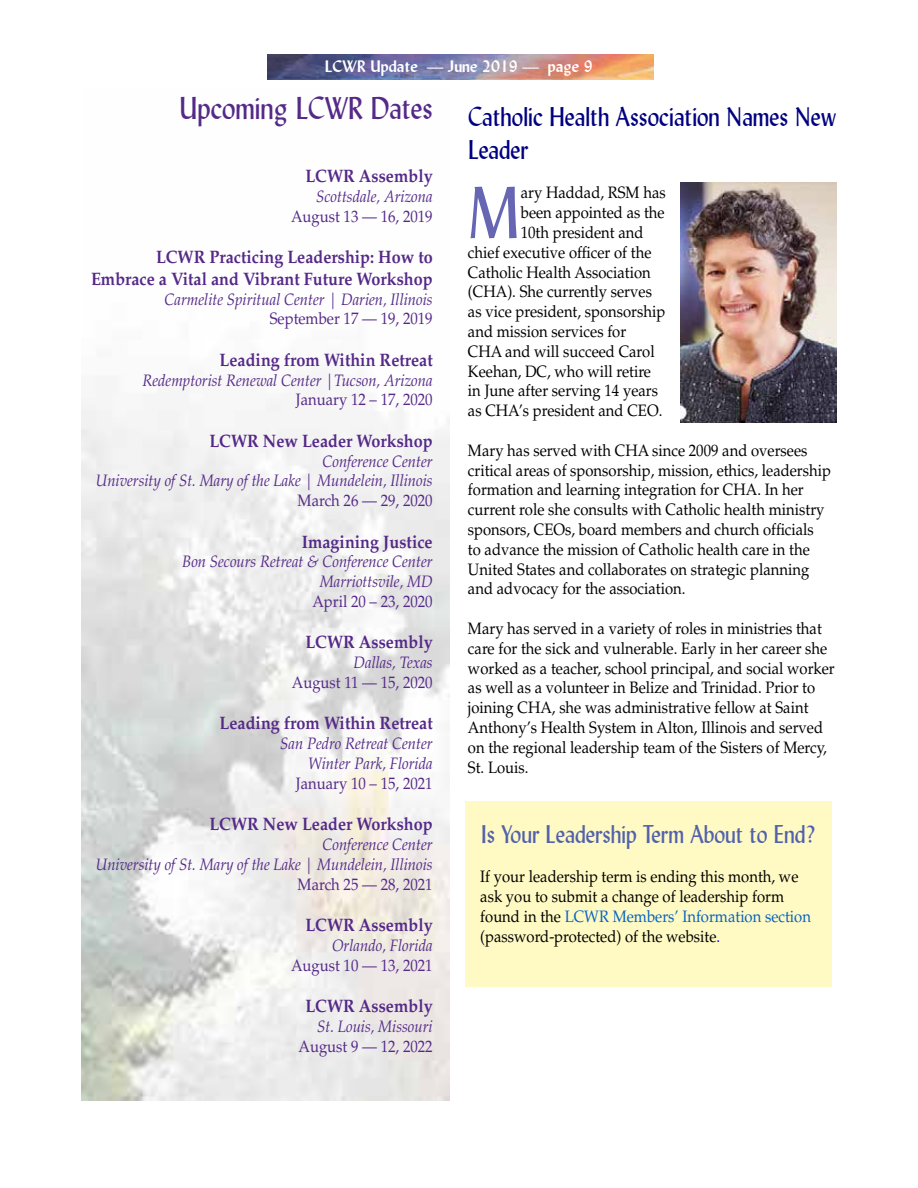
<style>
.page{position:relative;width:918px;height:1188px;background:#fff}
.page>*{position:absolute;margin:0;border:0;box-sizing:border-box;transform-origin:0 0}
.t1{font:72.45px "Lydian BT";color:#6666b3;scale:.9 1}
.t2{font:31.5px "Lydian BT";color:#552988;scale:.9 1}
.t3{font:27px/32.4px "Lydian BT";color:#000080;scale:.9 1}
.t4{font:25.5px "Lydian BT";color:#5261ac;scale:.9 1}
.t5{font:700 18px/21.6px "Palatino LT Std";color:#552988;text-align:right;scale:.9 1}
.t6{font:16.5px/19.8px "Palatino LT Std";color:#000;scale:.9 1}
.t7{font:italic 16.5px/19.8px "Palatino LT Std";color:#552988;text-align:right;scale:.9 1}
.t8{font:16.5px "Palatino LT Std";color:#552988;scale:.9 1}
.t9{font:700 16.5px "Lydian BT";color:#fff}
.s1{color:#0563c1}
.s2{color:#00f}
</style>
<div class="page">
<img style="left:268px;top:54px;width:386px;height:26px">
<img style="left:81px;top:404px;width:369px;height:696px">
<img style="left:680px;top:182px;width:157px;height:240px">
<div style="left:465px;top:801px;width:366px;height:186px;background:#fffac4"></div>
<p class="t9" style="left:325px;top:56px;width:269px">LCWR Update — June 2019 — page 9</p>
<h2 class="t2" style="left:180px;top:89px;width:283px">Upcoming LCWR Dates</h2>
<h3 class="t3" style="left:468px;top:101px;width:411px">Catholic Health Association Names New<br>Leader</h3>
<h1 class="t1" style="left:468px;top:168px;width:60px">M</h1>
<p class="t6" style="left:521px;top:183px;width:163px">ary Haddad, RSM has</p>
<p class="t5" style="left:305px;top:166px;width:143px">LCWR Assembly</p>
<p class="t7" style="left:316px;top:187px;width:131px">Scottsdale, Arizona</p>
<p class="t8" style="left:291px;top:207px;width:159px">August 13 — 16, 2019</p>
<p class="t5" style="left:91px;top:247px;width:381px">LCWR Practicing Leadership: How to<br>Embrace a Vital and Vibrant Future Workshop</p>
<p class="t7" style="left:165px;top:289px;width:299px">Carmelite Spiritual Center | Darien, Illinois</p>
<p class="t8" style="left:270px;top:309px;width:183px">September 17 — 19, 2019</p>
<p class="t5" style="left:220px;top:349px;width:238px">Leading from Within Retreat</p>
<p class="t7" style="left:143px;top:370px;width:324px">Redemptorist Renewal Center |Tucson, Arizona</p>
<p class="t8" style="left:296px;top:390px;width:154px">January 12 – 17, 2020</p>
<p class="t5" style="left:209px;top:430px;width:250px">LCWR New Leader Workshop</p>
<p class="t7" style="left:96px;top:451px;width:376px">Conference Center<br>University of St. Mary of the Lake | Mundelein, Illinois</p>
<p class="t8" style="left:298px;top:491px;width:152px">March 26 — 29, 2020</p>
<p class="t5" style="left:302px;top:531px;width:147px">Imagining Justice</p>
<p class="t7" style="left:182px;top:552px;width:280px">Bon Secours Retreat &amp; Conference Center<br>Marriottsvile, MD</p>
<p class="t8" style="left:312px;top:592px;width:135px">April 20 – 23, 2020</p>
<p class="t5" style="left:305px;top:632px;width:143px">LCWR Assembly</p>
<p class="t7" style="left:354px;top:653px;width:89px">Dallas, Texas</p>
<p class="t8" style="left:292px;top:673px;width:158px">August 11 — 15, 2020</p>
<p class="t5" style="left:220px;top:713px;width:238px">Leading from Within Retreat</p>
<p class="t7" style="left:280px;top:734px;width:171px">San Pedro Retreat Center<br>Winter Park, Florida</p>
<p class="t8" style="left:296px;top:774px;width:154px">January 10 – 15, 2021</p>
<p class="t5" style="left:209px;top:814px;width:250px">LCWR New Leader Workshop</p>
<p class="t7" style="left:96px;top:835px;width:376px">Conference Center<br>University of St. Mary of the Lake | Mundelein, Illinois</p>
<p class="t8" style="left:298px;top:874px;width:152px">March 25 — 28, 2021</p>
<p class="t5" style="left:305px;top:914px;width:143px">LCWR Assembly</p>
<p class="t7" style="left:332px;top:936px;width:113px">Orlando, Florida</p>
<p class="t8" style="left:291px;top:955px;width:159px">August 10 — 13, 2021</p>
<p class="t5" style="left:305px;top:995px;width:143px">LCWR Assembly</p>
<p class="t7" style="left:317px;top:1017px;width:130px">St. Louis, Missouri</p>
<p class="t8" style="left:298px;top:1036px;width:151px">August 9 — 12, 2022</p>
<p class="t6" style="left:521px;top:203px;width:161px">been appointed as the</p>
<p class="t6" style="left:521px;top:223px;width:138px">10th president and</p>
<p class="t6" style="left:468px;top:243px;width:205px">chief executive officer of the</p>
<p class="t6" style="left:468px;top:262px;width:205px">Catholic Health Association</p>
<p class="t6" style="left:468px;top:282px;width:206px">(CHA). She currently serves</p>
<p class="t6" style="left:468px;top:302px;width:221px">as vice president, sponsorship</p>
<p class="t6" style="left:468px;top:322px;width:177px">and mission services for</p>
<p class="t6" style="left:468px;top:342px;width:209px">CHA and will succeed Carol</p>
<p class="t6" style="left:468px;top:361px;width:205px">Keehan, DC, who will retire</p>
<p class="t6" style="left:468px;top:381px;width:213px">in June after serving 14 years</p>
<p class="t6" style="left:468px;top:401px;width:217px">as CHA’s president and CEO.</p>
<p class="t6" style="left:468px;top:441px;width:405px">Mary has served with CHA since 2009 and oversees critical areas of sponsorship, mission, ethics, leadership formation and learning integration for CHA. In her current role she consults with Catholic health ministry sponsors, CEOs, board members and church officials<br>to advance the mission of Catholic health care in the United States and collaborates on strategic planning and advocacy for the association.</p>
<p class="t6" style="left:468px;top:619px;width:409px">Mary has served in a variety of roles in ministries that care for the sick and vulnerable. Early in her career she worked as a teacher, school principal, and social worker as well as a volunteer in Belize and Trinidad. Prior to joining CHA, she was administrative fellow at Saint Anthony’s Health System in Alton, Illinois and served on the regional leadership team of the Sisters of Mercy, St. Louis.</p>
<h3 class="t4" style="left:481px;top:818px;width:373px">Is Your Leadership Term About to End?</h3>
<p class="t6" style="left:480px;top:867px;width:369px">If your leadership term is ending this month, we ask you to submit a change of leadership form found in the <span class="s1">LCWR Members’ Information section </span>(password-protected) of the website<span class="s2">.</span></p>
</div>
